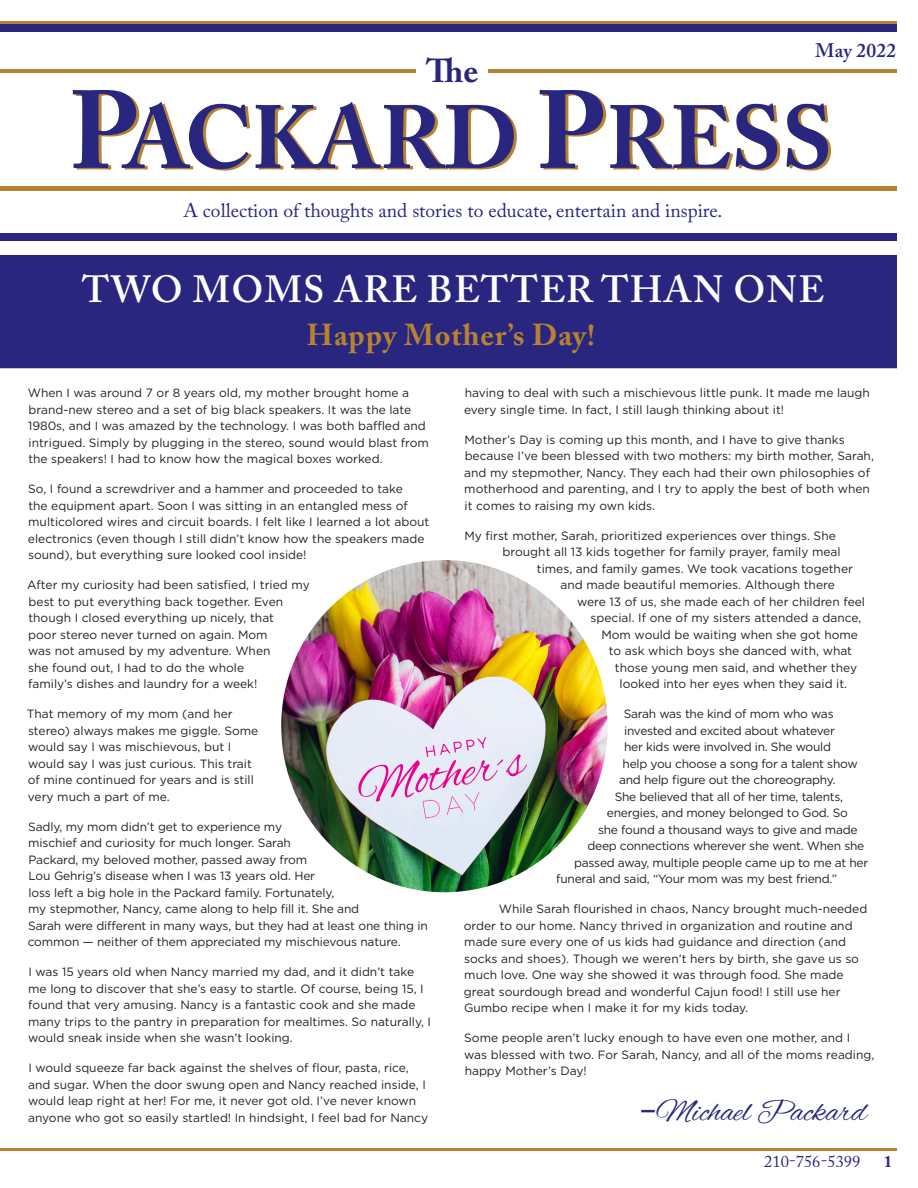
<style>
.page{position:relative;width:918px;height:1188px;background:#fff}
.page>*{position:absolute;margin:0;border:0;box-sizing:border-box;transform-origin:0 0}
.t1{font:700 88.5px "Adobe Caslon Pro";letter-spacing:-.01em;color:#28267f}
.t2{font:600 37.65px "Adobe Caslon Pro";letter-spacing:.035em;color:#fff}
.t3{font:700 33px "Adobe Caslon Pro";color:#28267f}
.t4{font:32.25px "Alex Brush";color:#28267f}
.t5{font:700 30.15px "Adobe Caslon Pro";letter-spacing:.03em;color:#b78232}
.t6{font:19.5px "Adobe Caslon Pro";color:#28267f}
.t7{font:600 19.5px "Adobe Caslon Pro";letter-spacing:.01em;color:#28267f}
.t8{font:16.5px "Adobe Caslon Pro";color:#28267f}
.t9{font:700 16.5px "Adobe Caslon Pro";color:#28267f}
.body{font:12px/16.5px "Gotham";color:#231f20}
.body-2{font:12px "Gotham";letter-spacing:-.02em;color:#231f20}
.s1{font-size:109.5px}
.s2{font-family:"Open Sans"}
</style>
<div class="page">
<div style="left:0;top:233px;width:905px;height:8px;background:#28267f"></div>
<div style="left:0;top:24px;width:905px;height:8px;background:#28267f"></div>
<hr style="left:0;top:69px;width:905px;height:4px;background:#b78232">
<hr style="left:0;top:187px;width:904px;height:4px;background:#b78232">
<hr style="left:0;top:21px;width:897px;height:3px;background:#b78232">
<div style="left:0;top:255px;width:897px;height:113px;background:#28267f"></div>
<div style="left:417px;top:58px;width:71px;height:35px;background:#fff"></div>
<hr style="left:0;top:1148px;width:904px;height:3px;background:#b78232">
<img style="left:282px;top:561px;width:325px;height:330px">
<div style="left:898px;top:0;width:20px;height:1188px;background:#fff"></div>
<p class="t3" style="left:426px;top:51px;width:54px">The</p>
<p class="t7" style="left:815px;top:38px;width:83px">May 2022</p>
<p class="t1" style="left:69px;top:85px;width:765px"><span class="s1">P</span>ACKARD <span class="s1">P</span>RESS</p>
<p class="t6" style="left:184px;top:199px;width:540px">A collection of thoughts and stories to educate, entertain and inspire.</p>
<p class="t2" style="left:82px;top:267px;width:744px">TWO MOMS ARE BETTER THAN ONE</p>
<p class="t5" style="left:307px;top:317px;width:289px">Happy Mother’s Day!</p>
<p class="body" style="left:28px;top:385px;width:403px">When I was around 7 or 8 years old, my mother brought home a brand-new stereo and a set of big black speakers. It was the late 1980s, and I was amazed by the technology. I was both baffled and intrigued. Simply by plugging in the stereo, sound would blast from the speakers! I had to know how the magical boxes worked.</p>
<p class="body" style="left:28px;top:481px;width:403px">So, I found a screwdriver and a hammer and proceeded to take<br>the equipment apart. Soon I was sitting in an entangled mess of multicolored wires and circuit boards. I felt like I learned a lot about electronics (even though I still didn’t know how the speakers made sound), but everything sure looked cool inside!</p>
<p class="body" style="left:27px;top:577px;width:284px">After my curiosity had been satisfied, I tried my best to put everything back together. Even though I closed everything up nicely, that<br>poor stereo never turned on again. Mom<br>was not amused by my adventure. When<br>she found out, I had to do the whole<br>family’s dishes and laundry for a week!</p>
<p class="body" style="left:27px;top:706px;width:233px">That memory of my mom (and her stereo) always makes me giggle. Some would say I was mischievous, but I would say I was just curious. This trait of mine continued for years and is still very much a part of me.</p>
<p class="body" style="left:28px;top:818px;width:402px">Sadly, my mom didn’t get to experience my<br>mischief and curiosity for much longer. Sarah<br>Packard, my beloved mother, passed away from<br>Lou Gehrig’s disease when I was 13 years old. Her<br>loss left a big hole in the Packard family. Fortunately,<br>my stepmother, Nancy, came along to help fill it. She and<br>Sarah were different in many ways, but they had at least one thing in common — neither of them appreciated my mischievous nature.</p>
<p class="body" style="left:28px;top:964px;width:404px">I was 15 years old when Nancy married my dad, and it didn’t take me long to discover that she’s easy to startle. Of course, being 15, I found that very amusing. Nancy is a fantastic cook and she made many trips to the pantry in preparation for mealtimes. So naturally, I would sneak inside when she wasn’t looking.</p>
<p class="body" style="left:28px;top:1060px;width:402px">I would squeeze far back against the shelves of flour, pasta, rice, and sugar. When the door swung open and Nancy reached inside, I would leap right at her! For me, it never got old. I’ve never known anyone who got so easily startled! In hindsight, I feel bad for Nancy</p>
<p class="body" style="left:464px;top:385px;width:407px">having to deal with such a mischievous little punk. It made me laugh every single time. In fact, I still laugh thinking about it!</p>
<p class="body" style="left:464px;top:431px;width:411px">Mother’s Day is coming up this month, and I have to give thanks because I’ve been blessed with two mothers: my birth mother, Sarah, and my stepmother, Nancy. They each had their own philosophies of motherhood and parenting, and I try to apply the best of both when it comes to raising my own kids.</p>
<p class="body" style="left:465px;top:527px;width:373px">My first mother, Sarah, prioritized experiences over things. She</p>
<p class="body" style="left:503px;top:544px;width:340px">brought all 13 kids together for family prayer, family meal</p>
<p class="body" style="left:537px;top:560px;width:318px">times, and family games. We took vacations together</p>
<p class="body" style="left:561px;top:577px;width:276px">and made beautiful memories. Although there</p>
<p class="body" style="left:577px;top:593px;width:289px">were 13 of us, she made each of her children feel</p>
<p class="body" style="left:591px;top:610px;width:272px">special. If one of my sisters attended a dance,</p>
<p class="body" style="left:601px;top:626px;width:258px">Mom would be waiting when she got home</p>
<p class="body" style="left:609px;top:643px;width:245px">to ask which boys she danced with, what</p>
<p class="body" style="left:615px;top:659px;width:244px">those young men said, and whether they</p>
<p class="body" style="left:620px;top:676px;width:229px">looked into her eyes when they said it.</p>
<p class="body-2" style="left:624px;top:706px;width:211px">Sarah was the kind of mom who was</p>
<p class="body-2" style="left:624px;top:723px;width:212px">invested and excited about whatever</p>
<p class="body-2" style="left:624px;top:739px;width:208px">her kids were involved in. She would</p>
<p class="body-2" style="left:623px;top:756px;width:237px">help you choose a song for a talent show</p>
<p class="body-2" style="left:619px;top:772px;width:218px">and help figure out the choreography.</p>
<p class="body-2" style="left:615px;top:789px;width:230px">She believed that all of her time, talents,</p>
<p class="body-2" style="left:607px;top:805px;width:242px">energies, and money belonged to God. So</p>
<p class="body-2" style="left:598px;top:822px;width:261px">she found a thousand ways to give and made</p>
<p class="body-2" style="left:587px;top:838px;width:278px">deep connections wherever she went. When she</p>
<p class="body-2" style="left:574px;top:855px;width:296px">passed away, multiple people came up to me at her</p>
<p class="body-2" style="left:556px;top:871px;width:282px">funeral and said, “Your mom was my best friend.”</p>
<p class="body" style="left:464px;top:901px;width:405px;text-indent:35px">While Sarah flourished in chaos, Nancy brought much-needed order to our home. Nancy thrived in organization and routine and made sure every one of us kids had guidance and direction (and socks and shoes). Though we weren’t hers by birth, she gave us so much love. One way she showed it was through food. She made great sourdough bread and wonderful Cajun food! I still use her Gumbo recipe when I make it for my kids today.</p>
<p class="body" style="left:464px;top:1030px;width:412px">Some people aren’t lucky enough to have even one mother, and I was blessed with two. For Sarah, Nancy, and all of the moms reading, happy Mother’s Day!</p>
<p class="t4" style="left:640px;top:1094px;width:228px"><span class="s2">–</span>Michael Packard</p>
<p class="t8" style="left:764px;top:1152px;width:98px">210-756-5399</p>
<p class="t9" style="left:884px;top:1152px;width:10px">1</p>
</div>
